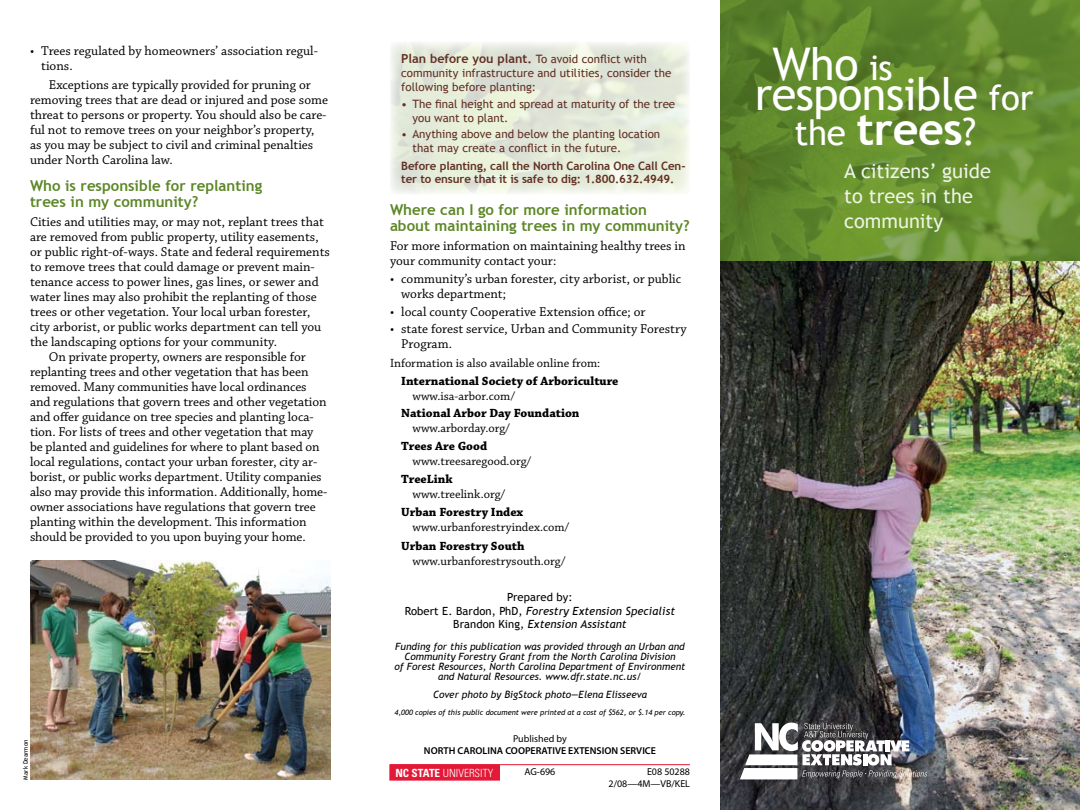
<style>
.page{position:relative;width:1080px;height:810px;background:#fff}
.page>*{position:absolute;margin:0;border:0;box-sizing:border-box;transform-origin:0 0}
.t1{font:45px/35.6px "Trebuchet MS";letter-spacing:-.01em;color:#fff;text-align:center}
.t2{font:20px/25px "Trebuchet MS";color:#ecf3e4}
.Heading_1{font:700 15px/16.2px "Trebuchet MS";color:#5c8727}
.Body_Text{font:13.5px/15px "Chaparral Pro";color:#000}
.Body_Text-2{font:12.5px "Chaparral Pro";color:#000}
.Body_Text-3{font:700 12.5px "Chaparral Pro";color:#000}
.Heading_1-2{font:700 12.5px "Trebuchet MS";color:#622f23}
.Body_Text-4{font:11.5px/13.8px "Trebuchet MS";color:#622f23}
.Heading_1-3{font:700 11.5px/13.8px "Trebuchet MS";letter-spacing:-.01em;color:#622f23}
.Heading_1-4{font:11.5px/13.8px "Trebuchet MS";color:#622f23}
.Body_Text-5{font:italic 11.25px "Trebuchet MS";letter-spacing:.01em;color:#000}
.Head_2{font:300 condensed 11.25px "Univers";color:#fff}
.Body_Text-6{font:11.25px "Trebuchet MS";letter-spacing:.01em;color:#000}
.Body_Text-7{font:italic 10px/10px "Trebuchet MS";color:#000;text-align:center}
.t3{font:600 10px "Myriad Pro";color:#000}
.t4{font:10px/12px "Myriad Pro";color:#000;text-align:right}
.t5{font:italic 7.5px "Trebuchet MS";color:#000}
.Body_Text-8{font:6.25px "Trebuchet MS";color:#000}
.s1{font-weight:400;font-size:11.5px}
.s2{font-size:11.25px}
.s3{font-style:normal}
.s4{font-weight:700}
.s5{font-size:35px}
.s6{font-size:37.5px}
</style>
<div class="page">
<img style="left:30px;top:560px;width:300px;height:220px">
<img style="left:720px;top:0;width:360px;height:261px">
<hr style="left:390px;top:764px;width:300px;height:1px;background:#e31937">
<div style="left:389px;top:764px;width:111px;height:17px;background:#e31937;border:1px solid #e31937"></div>
<img style="left:720px;top:261px;width:360px;height:549px">
<svg style="left:740px;top:723px;width:187px;height:56px"></svg>
<p class="Body_Text" style="left:41px;top:44px;width:278px;text-indent:-11px">• Trees regulated by homeowners’ association regul&shy;tions.</p>
<p class="Body_Text" style="left:30px;top:77px;width:300px;text-indent:19px">Exceptions are typically provided for pruning or removing trees that are dead or injured and pose some threat to persons or property. You should also be care&shy;ful not to remove trees on your neighbor’s property, as you may be subject to civil and criminal penalties under North Carolina law.</p>
<p class="Heading_1" style="left:30px;top:178px;width:234px">Who is responsible for replanting trees in my community?</p>
<p class="Body_Text" style="left:30px;top:215px;width:302px">Cities and utilities may, or may not, replant trees that are removed from public property, utility easements, or public right-of-ways. State and federal requirements to remove trees that could damage or prevent main&shy;tenance access to power lines, gas lines, or sewer and water lines may also prohibit the replanting of those trees or other vegetation. Your local urban forester, city arborist, or public works department can tell you the landscaping options for your community.</p>
<p class="Body_Text" style="left:30px;top:350px;width:299px;text-indent:19px">On private property, owners are responsible for replanting trees and other vegetation that has been removed. Many communities have local ordinances and regulations that govern trees and other vegetation and offer guidance on tree species and planting loca&shy;tion. For lists of trees and other vegetation that may be planted and guidelines for where to plant based on local regulations, contact your urban forester, city ar&shy;borist, or public works department. Utility companies also may provide this information. Additionally, home&shy;owner associations have regulations that govern tree planting within the development. This information should be provided to you upon buying your home.</p>
<p class="Body_Text-8" style="left:22px;top:780px;width:42px;rotate:-90deg">Mark Dearmon</p>
<p class="Heading_1-2" style="left:401px;top:51px;width:247px">Plan before you plant. <span class="s1">To avoid conflict with</span></p>
<p class="Heading_1-4" style="left:401px;top:66px;width:272px">community infrastructure and utilities, consider the following before planting:</p>
<p class="Body_Text-4" style="left:413px;top:98px;width:264px;text-indent:-11px">• The final height and spread at maturity of the tree you want to plant.</p>
<p class="Body_Text-4" style="left:413px;top:128px;width:249px;text-indent:-11px">• Anything above and below the planting location that may create a conflict in the future.</p>
<p class="Heading_1-3" style="left:401px;top:159px;width:286px">Before planting, call the North Carolina One Call Cen&shy;ter to ensure that it is safe to dig: 1.800.632.4949<span class="s2">.</span></p>
<p class="Heading_1" style="left:390px;top:201px;width:301px">Where can I go for more information about maintaining trees in my community?</p>
<p class="Body_Text" style="left:390px;top:238px;width:297px">For more information on maintaining healthy trees in your community contact your:</p>
<p class="Body_Text" style="left:401px;top:272px;width:281px;text-indent:-11px">• community’s urban forester, city arborist, or public works department;</p>
<p class="Body_Text" style="left:390px;top:305px;width:257px">• local county Cooperative Extension office; or</p>
<p class="Body_Text" style="left:401px;top:322px;width:287px;text-indent:-11px">• state forest service, Urban and Community Forestry<br>Program.</p>
<p class="Body_Text-2" style="left:390px;top:356px;width:212px">Information is also available online from:</p>
<p class="Body_Text-3" style="left:401px;top:373px;width:219px">International Society of Arboriculture</p>
<p class="Body_Text-2" style="left:412px;top:389px;width:104px">www.isa-arbor.com/</p>
<p class="Body_Text-3" style="left:401px;top:406px;width:180px">National Arbor Day Foundation</p>
<p class="Body_Text-2" style="left:412px;top:421px;width:99px">www.arborday.org/</p>
<p class="Body_Text-3" style="left:401px;top:438px;width:87px">Trees Are Good</p>
<p class="Body_Text-2" style="left:412px;top:454px;width:120px">www.treesaregood.org/</p>
<p class="Body_Text-3" style="left:401px;top:472px;width:53px">TreeLink</p>
<p class="Body_Text-2" style="left:412px;top:488px;width:94px">www.treelink.org/</p>
<p class="Body_Text-3" style="left:401px;top:505px;width:124px">Urban Forestry Index</p>
<p class="Body_Text-2" style="left:412px;top:520px;width:158px">www.urbanforestryindex.com/</p>
<p class="Body_Text-3" style="left:401px;top:538px;width:125px">Urban Forestry South</p>
<p class="Body_Text-2" style="left:412px;top:554px;width:155px">www.urbanforestrysouth.org/</p>
<p class="Body_Text-6" style="left:507px;top:590px;width:67px">Prepared by:</p>
<p class="Body_Text-5" style="left:405px;top:604px;width:272px"><span class="s3">Robert E. Bardon, PhD,</span> Forestry Extension Specialist</p>
<p class="Body_Text-5" style="left:453px;top:618px;width:175px"><span class="s3">Brandon King,</span> Extension Assistant</p>
<p class="Body_Text-7" style="left:395px;top:641px;width:292px">Funding for this publication was provided through an Urban and Community Forestry Grant from the North Carolina Division<br>of Forest Resources, North Carolina Department of Environment and Natural Resources. www.dfr.state.nc.us/</p>
<p class="Body_Text-7" style="left:433px;top:690px;width:215px">Cover photo by BigStock photo—Elena Elisseeva</p>
<p class="t5" style="left:394px;top:708px;width:293px">4,000 copies of this public document were printed at a cost of $562, or $.14 per copy.</p>
<p class="t4" style="left:513px;top:732px;width:55px">Published by</p>
<p class="t3" style="left:424px;top:744px;width:234px">NORTH CAROLINA COOPERATIVE EXTENSION SERVICE</p>
<p class="Head_2" style="left:395px;top:766px;width:100px"><span class="s4">NC STATE</span> UNIVERSITY</p>
<p class="t4" style="left:525px;top:765px;width:32px">AG-696</p>
<p class="t4" style="left:609px;top:765px;width:83px">E08 50288<br>2/08—4M—VB/KEL</p>
<p class="t1" style="left:772px;top:47px;width:122px">Who <span class="s5">is</span></p>
<p class="t1" style="left:755px;top:77px;width:280px">responsible <span class="s5">for the</span> <span class="s4">trees</span><span class="s6">?</span></p>
<p class="t2" style="left:844px;top:159px;width:148px">A citizens’ guide to trees in the community</p>
</div>
